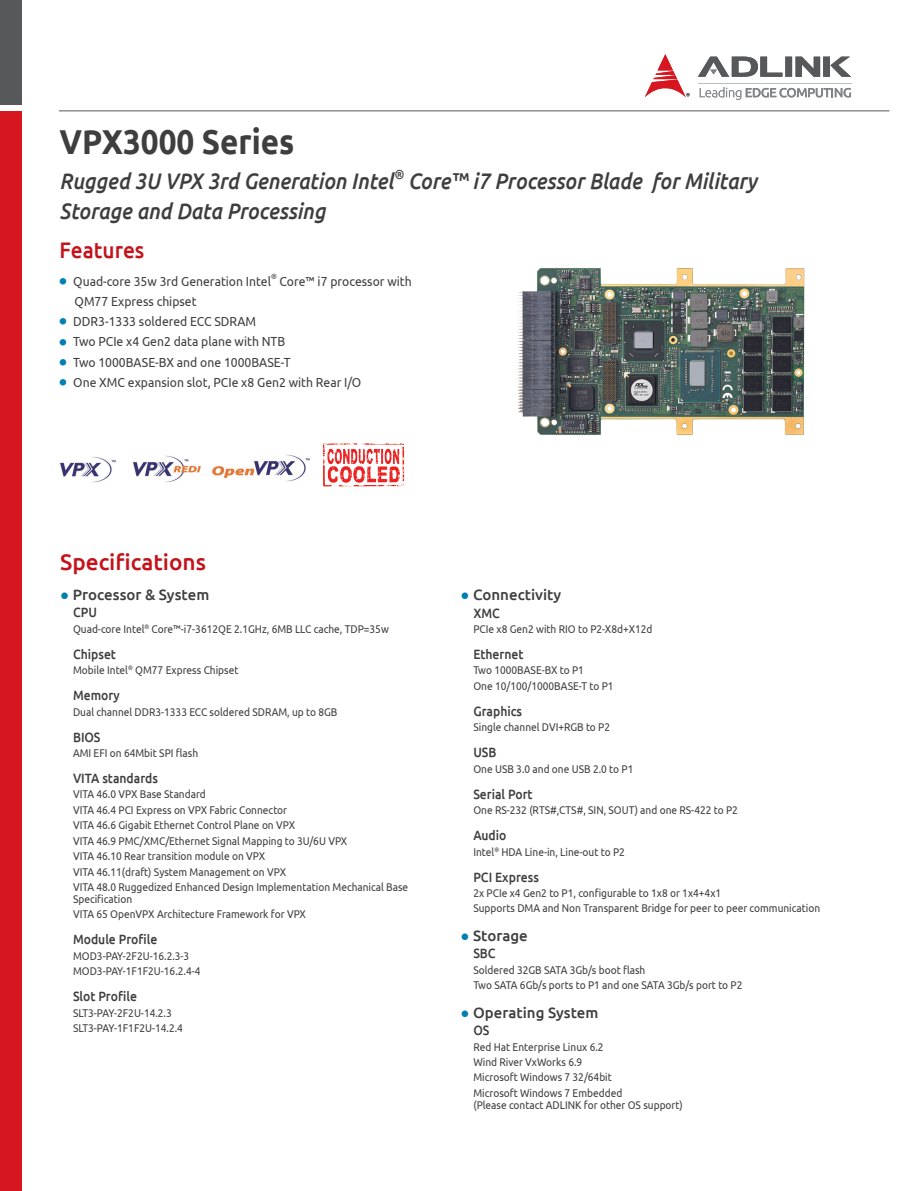
<style>
.page{position:relative;width:915px;height:1191px;background:#fff}
.page>*{position:absolute;margin:0;border:0;box-sizing:border-box;transform-origin:0 0}
.t1{font:700 34.5px "Ubuntu";color:#3e3e3f;scale:.91 1}
.t2{font:italic 500 22.5px "Ubuntu";color:#3e3e3f;scale:.91 1}
.t3{font:500 22.5px "Ubuntu";color:#c4121a}
.t4{font:500 22.5px "Ubuntu";color:#c4121a;scale:.93 1}
.t5{font:500 15px "Ubuntu";color:#3e3e3f}
.t6{font:500 13.5px "Ubuntu";color:#3e3e3f;scale:.9 1}
.t7{font:13.2px "Ubuntu";color:#3e3e3f;scale:.92 1}
.t8{font:italic 500 13.05px "Ubuntu";color:#3e3e3f;scale:.91 1}
.t9{font:11.25px/15.5px "Ubuntu";color:#3e3e3f;scale:.9 1}
.t10{font:7.65px "Ubuntu";color:#3e3e3f;scale:.92 1}
.s1{font-family:"Adobe Ming Std";font-weight:300;font-size:7.2px;color:#007fb4}
.s2{font-family:"Trebuchet MS";font-weight:400;color:#007fb4}
</style>
<div class="page">
<div style="left:0;top:111px;width:21px;height:1080px;background:#d7171f"></div>
<div style="left:0;top:0;width:21px;height:104px;background:#57585a"></div>
<hr style="left:59px;top:110px;width:830px;height:1px;background:#57585a">
<svg style="left:698px;top:57px;width:152px;height:20px"></svg>
<svg style="left:645px;top:54px;width:44px;height:43px"></svg>
<svg style="left:699px;top:87px;width:151px;height:13px"></svg>
<hr style="left:697px;top:83px;width:154px;height:1px;background:#bcbdc0">
<img style="left:60px;top:456px;width:56px;height:27px">
<img style="left:212px;top:455px;width:98px;height:26px">
<img style="left:133px;top:455px;width:68px;height:27px">
<img style="left:322px;top:443px;width:83px;height:44px">
<img style="left:518px;top:268px;width:287px;height:167px">
<h1 class="t1" style="left:60px;top:120px;width:259px">VPX3000 Series</h1>
<h2 class="t2" style="left:60px;top:168px;width:368px">Rugged 3U VPX 3rd Generation Intel</h2>
<p class="t8" style="left:393px;top:166px;width:12px">®</p>
<h2 class="t2" style="left:408px;top:168px;width:384px">Core™ i7 Processor Blade for Military</h2>
<h2 class="t2" style="left:60px;top:198px;width:293px">Storage and Data Processing</h2>
<h2 class="t4" style="left:60px;top:236px;width:93px">Features</h2>
<p class="t7" style="left:60px;top:273px;width:231px"><span class="s1">●</span> Quad-core 35w 3rd Generation Intel</p>
<p class="t10" style="left:271px;top:272px;width:8px">®</p>
<p class="t7" style="left:279px;top:273px;width:145px">Core™ i7 processor with</p>
<p class="t7" style="left:75px;top:293px;width:134px">QM77 Express chipset</p>
<p class="t7" style="left:60px;top:313px;width:215px"><span class="s1">●</span> DDR3-1333 soldered ECC SDRAM</p>
<p class="t7" style="left:60px;top:334px;width:247px"><span class="s1">●</span> Two PCIe x4 Gen2 data plane with NTB</p>
<p class="t7" style="left:60px;top:354px;width:253px"><span class="s1">●</span> Two 1000BASE-BX and one 1000BASE-T</p>
<p class="t7" style="left:60px;top:374px;width:329px"><span class="s1">●</span> One XMC expansion slot, PCIe x8 Gen2 with Rear I/O</p>
<h2 class="t3" style="left:60px;top:548px;width:147px">Specifications</h2>
<h3 class="t5" style="left:60px;top:585px;width:150px"><span class="s2">●</span> Processor &amp; System</h3>
<p class="t6" style="left:73px;top:604px;width:28px">CPU</p>
<p class="t9" style="left:73px;top:620px;width:352px">Quad-core Intel<sup>®</sup> Core™-i7-3612QE 2.1GHz, 6MB LLC cache, TDP=35w</p>
<p class="t6" style="left:73px;top:645px;width:49px">Chipset</p>
<p class="t9" style="left:73px;top:662px;width:185px">Mobile Intel<sup>®</sup> QM77 Express Chipset</p>
<p class="t6" style="left:73px;top:687px;width:54px">Memory</p>
<p class="t9" style="left:73px;top:703px;width:295px">Dual channel DDR3-1333 ECC soldered SDRAM, up to 8GB</p>
<p class="t6" style="left:73px;top:728px;width:32px">BIOS</p>
<p class="t9" style="left:73px;top:745px;width:140px">AMI EFI on 64Mbit SPI flash</p>
<p class="t6" style="left:73px;top:769px;width:96px">VITA standards</p>
<p class="t9" style="left:73px;top:786px;width:374px">VITA 46.0 VPX Base Standard<br>VITA 46.4 PCI Express on VPX Fabric Connector<br>VITA 46.6 Gigabit Ethernet Control Plane on VPX<br>VITA 46.9 PMC/XMC/Ethernet Signal Mapping to 3U/6U VPX<br>VITA 46.10 Rear transition module on VPX<br>VITA 46.11(draft) System Management on VPX<br>VITA 48.0 Ruggedized Enhanced Design Implementation Mechanical Base</p>
<p class="t9" style="left:73px;top:891px;width:260px">Specification<br>VITA 65 OpenVPX Architecture Framework for VPX</p>
<p class="t6" style="left:73px;top:931px;width:95px">Module Profile</p>
<p class="t9" style="left:73px;top:947px;width:143px">MOD3-PAY-2F2U-16.2.3-3<br>MOD3-PAY-1F1F2U-16.2.4-4</p>
<p class="t6" style="left:73px;top:988px;width:72px">Slot Profile</p>
<p class="t9" style="left:73px;top:1004px;width:124px">SLT3-PAY-2F2U-14.2.3<br>SLT3-PAY-1F1F2U-14.2.4</p>
<h3 class="t5" style="left:460px;top:585px;width:102px"><span class="s2">●</span> Connectivity</h3>
<p class="t6" style="left:473px;top:604px;width:31px">XMC</p>
<p class="t9" style="left:473px;top:621px;width:200px">PCIe x8 Gen2 with RIO to P2-X8d+X12d</p>
<p class="t6" style="left:473px;top:645px;width:57px">Ethernet</p>
<p class="t9" style="left:473px;top:662px;width:157px">Two 1000BASE-BX to P1<br>One 10/100/1000BASE-T to P1</p>
<p class="t6" style="left:473px;top:702px;width:56px">Graphics</p>
<p class="t9" style="left:473px;top:719px;width:153px">Single channel DVI+RGB to P2</p>
<p class="t6" style="left:473px;top:744px;width:27px">USB</p>
<p class="t9" style="left:473px;top:760px;width:179px">One USB 3.0 and one USB 2.0 to P1</p>
<p class="t6" style="left:473px;top:785px;width:67px">Serial Port</p>
<p class="t9" style="left:473px;top:802px;width:295px">One RS-232 (RTS#,CTS#, SIN, SOUT) and one RS-422 to P2</p>
<p class="t6" style="left:473px;top:827px;width:38px">Audio</p>
<p class="t9" style="left:473px;top:843px;width:170px">Intel<sup>®</sup> HDA Line-in, Line-out to P2</p>
<p class="t6" style="left:473px;top:868px;width:74px">PCI Express</p>
<p class="t9" style="left:473px;top:885px;width:387px">2x PCIe x4 Gen2 to P1, configurable to 1x8 or 1x4+4x1<br>Supports DMA and Non Transparent Bridge for peer to peer communication</p>
<h3 class="t5" style="left:460px;top:926px;width:69px"><span class="s2">●</span> Storage</h3>
<p class="t6" style="left:473px;top:945px;width:26px">SBC</p>
<p class="t9" style="left:473px;top:961px;width:300px">Soldered 32GB SATA 3Gb/s boot flash<br>Two SATA 6Gb/s ports to P1 and one SATA 3Gb/s port to P2</p>
<h3 class="t5" style="left:460px;top:1003px;width:139px"><span class="s2">●</span> Operating System</h3>
<p class="t6" style="left:473px;top:1022px;width:19px">OS</p>
<p class="t9" style="left:473px;top:1038px;width:167px">Red Hat Enterprise Linux 6.2<br>Wind River VxWorks 6.9<br>Microsoft Windows 7 32/64bit<br>Microsoft Windows 7 Embedded</p>
<p class="t9" style="left:473px;top:1096px;width:234px">(Please contact ADLINK for other OS support)</p>
</div>
